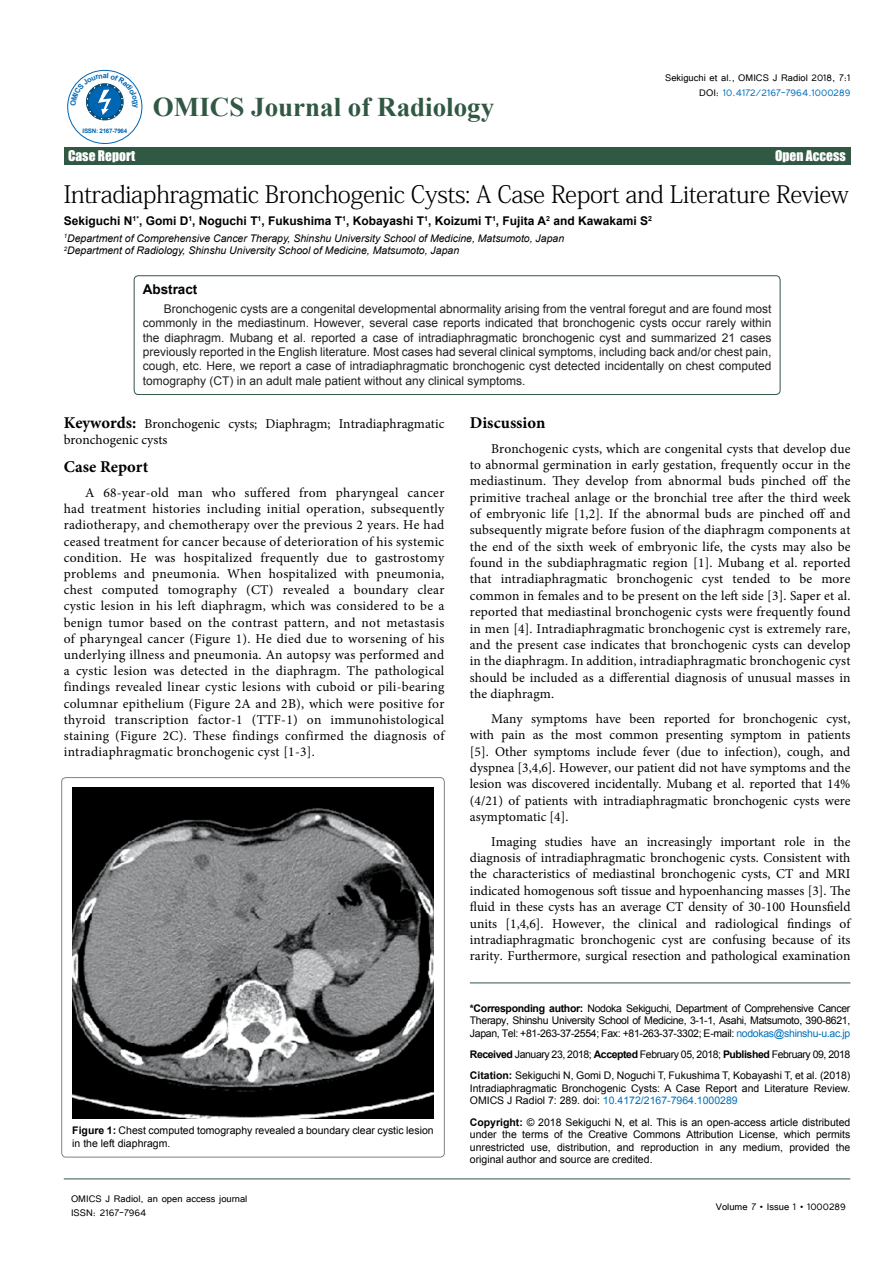
<style>
.page{position:relative;width:893px;height:1263px;background:#fff}
.page>*{position:absolute;margin:0;border:0;box-sizing:border-box;transform-origin:0 0}
.t1{font:700 27px "Times New Roman";color:#305843}
.t2{font:24px "Adobe Fangsong Std";letter-spacing:-.02em;color:#000}
.t3{font:700 16.5px "Minion Pro";color:#000}
.t4{font:13.5px/16.4px "Minion Pro";color:#000;text-align:justify}
.t5{font:13.5px "Impact";color:#fff}
.t6{font:700 13.5px "Arial";color:#000}
.t7{font:12px/14.4px "Arial";color:#212121;text-align:justify}
.t8{font:12px/14.4px "Tunga";color:#000;text-align:right}
.t9{font:700 12px "Arial";color:#000}
.t10{font:10.5px/12.6px "Arial";color:#000}
.t11{font:italic 10.5px/12.6px "Arial";color:#000}
.t12{font:700 6.15px "Arial";letter-spacing:-.04em;color:#0066b3}
.s1{color:#0072bc}
.s2{font-weight:700;font-size:16.5px}
.s3{font-weight:700}
</style>
<div class="page">
<hr style="left:64px;top:1179px;width:786px;height:1px;background:#305843">
<div style="left:64px;top:147px;width:786px;height:17px;background:#305843"></div>
<div style="left:67px;top:70px;width:75px;height:74px;border:1px solid #0066b3;border-radius:50%"></div>
<hr style="left:470px;top:983px;width:380px;height:1px;background:#305843">
<div style="left:134px;top:276px;width:646px;height:119px;border:1px solid #305843;border-radius:4px"></div>
<img style="left:72px;top:788px;width:362px;height:330px">
<div style="left:62px;top:777px;width:382px;height:380px;border:1px solid #000;border-radius:4px"></div>
<svg style="left:70px;top:73px;width:68px;height:49px"></svg>
<p class="t12" style="left:83px;top:127px;width:46px">ISSN: 2167-7964</p>
<h1 class="t1" style="left:153px;top:88px;width:343px">OMICS Journal of Radiology</h1>
<p class="t8" style="left:665px;top:70px;width:187px">Sekiguchi et al., OMICS J Radiol 2018, 7:1<br>DOI: <span class="s1">10.4172/2167-7964.1000289</span></p>
<p class="t5" style="left:68px;top:145px;width:69px">Case Report</p>
<p class="t5" style="left:775px;top:145px;width:72px">Open Access</p>
<h2 class="t2" style="left:64px;top:180px;width:787px">Intradiaphragmatic Bronchogenic Cysts: A Case Report and Literature Review</h2>
<p class="t9" style="left:64px;top:213px;width:590px">Sekiguchi N<sup>1*</sup>, Gomi D<sup>1</sup>, Noguchi T<sup>1</sup>, Fukushima T<sup>1</sup>, Kobayashi T<sup>1</sup>, Koizumi T<sup>1</sup>, Fujita A<sup>2</sup> and Kawakami S<sup>2</sup></p>
<p class="t11" style="left:64px;top:232px;width:502px"><sup>1</sup>Department of Comprehensive Cancer Therapy, Shinshu University School of Medicine, Matsumoto, Japan<br><sup>2</sup>Department of Radiology, Shinshu University School of Medicine, Matsumoto, Japan</p>
<p class="t6" style="left:143px;top:280px;width:56px">Abstract</p>
<p class="t7" style="left:143px;top:301px;width:630px;text-indent:21px">Bronchogenic cysts are a congenital developmental abnormality arising from the ventral foregut and are found most commonly in the mediastinum. However, several case reports indicated that bronchogenic cysts occur rarely within the diaphragm. Mubang et al. reported a case of intradiaphragmatic bronchogenic cyst and summarized 21 cases previously reported in the English literature. Most cases had several clinical symptoms, including back and/or chest pain, cough, etc. Here, we report a case of intradiaphragmatic bronchogenic cyst detected incidentally on chest computed tomography (CT) in an adult male patient without any clinical symptoms.</p>
<p class="t4" style="left:64px;top:415px;width:382px"><span class="s2">Keywords:</span> Bronchogenic cysts; Diaphragm; Intradiaphragmatic bronchogenic cysts</p>
<p class="t3" style="left:64px;top:455px;width:86px">Case Report</p>
<p class="t4" style="left:64px;top:485px;width:382px;text-indent:21px">A 68-year-old man who suffered from pharyngeal cancer had treatment histories including initial operation, subsequently radiotherapy, and chemotherapy over the previous 2 years. He had ceased treatment for cancer because of deterioration of his systemic condition. He was hospitalized frequently due to gastrostomy problems and pneumonia. When hospitalized with pneumonia, chest computed tomography (CT) revealed a boundary clear cystic lesion in his left diaphragm, which was considered to be a benign tumor based on the contrast pattern, and not metastasis of pharyngeal cancer (Figure 1). He died due to worsening of his underlying illness and pneumonia. An autopsy was performed and a cystic lesion was detected in the diaphragm. The pathological findings revealed linear cystic lesions with cuboid or pili-bearing columnar epithelium (Figure 2A and 2B), which were positive for thyroid transcription factor-1 (TTF-1) on immunohistological staining (Figure 2C). These findings confirmed the diagnosis of intradiaphragmatic bronchogenic cyst [1-3].</p>
<p class="t10" style="left:72px;top:1124px;width:363px"><span class="s3">Figure 1:</span> Chest computed tomography revealed a boundary clear cystic lesion in the left diaphragm.</p>
<p class="t8" style="left:71px;top:1190px;width:178px;text-align:left">OMICS J Radiol, an open access journal<br>ISSN: 2167-7964</p>
<p class="t3" style="left:470px;top:411px;width:77px">Discussion</p>
<p class="t4" style="left:470px;top:440px;width:382px;text-indent:21px">Bronchogenic cysts, which are congenital cysts that develop due to abnormal germination in early gestation, frequently occur in the mediastinum. They develop from abnormal buds pinched off the primitive tracheal anlage or the bronchial tree after the third week of embryonic life [1,2]. If the abnormal buds are pinched off and subsequently migrate before fusion of the diaphragm components at the end of the sixth week of embryonic life, the cysts may also be found in the subdiaphragmatic region [1]. Mubang et al. reported that intradiaphragmatic bronchogenic cyst tended to be more common in females and to be present on the left side [3]. Saper et al. reported that mediastinal bronchogenic cysts were frequently found in men [4]. Intradiaphragmatic bronchogenic cyst is extremely rare, and the present case indicates that bronchogenic cysts can develop in the diaphragm. In addition, intradiaphragmatic bronchogenic cyst should be included as a differential diagnosis of unusual masses in the diaphragm.</p>
<p class="t4" style="left:470px;top:710px;width:382px;text-indent:21px">Many symptoms have been reported for bronchogenic cyst, with pain as the most common presenting symptom in patients [5]. Other symptoms include fever (due to infection), cough, and dyspnea [3,4,6]. However, our patient did not have symptoms and the lesion was discovered incidentally. Mubang et al. reported that 14% (4/21) of patients with intradiaphragmatic bronchogenic cysts were asymptomatic [4].</p>
<p class="t4" style="left:470px;top:833px;width:382px;text-indent:21px">Imaging studies have an increasingly important role in the diagnosis of intradiaphragmatic bronchogenic cysts. Consistent with the characteristics of mediastinal bronchogenic cysts, CT and MRI indicated homogenous soft tissue and hypoenhancing masses [3]. The fluid in these cysts has an average CT density of 30-100 Hounsfield units [1,4,6]. However, the clinical and radiological findings of intradiaphragmatic bronchogenic cyst are confusing because of its rarity. Furthermore, surgical resection and pathological examination</p>
<p class="t10" style="left:470px;top:1002px;width:382px;text-align:justify"><span class="s3">*Corresponding author:</span> Nodoka Sekiguchi, Department of Comprehensive Cancer Therapy, Shinshu University School of Medicine, 3-1-1, Asahi, Matsumoto, 390-8621, Japan, Tel: +81-263-37-2554; Fax: +81-263-37-3302; E-mail: <span class="s1">nodokas@shinshu-u.ac.jp</span></p>
<p class="t10" style="left:470px;top:1044px;width:382px;line-height:21.1px"><span class="s3">Received</span> January 23, 2018; <span class="s3">Accepted</span> February 05, 2018; <span class="s3">Published</span> February 09, 2018<br><span class="s3">Citation:</span> Sekiguchi N, Gomi D, Noguchi T, Fukushima T, Kobayashi T, et al. (2018)</p>
<p class="t10" style="left:470px;top:1082px;width:382px">Intradiaphragmatic Bronchogenic Cysts: A Case Report and Literature Review.<br>OMICS J Radiol 7: 289. doi: <span class="s1">10.4172/2167-7964.1000289</span></p>
<p class="t10" style="left:470px;top:1116px;width:382px;text-align:justify"><span class="s3">Copyright:</span> © 2018 Sekiguchi N, et al. This is an open-access article distributed under the terms of the Creative Commons Attribution License, which permits unrestricted use, distribution, and reproduction in any medium, provided the original author and source are credited.</p>
<p class="t8" style="left:716px;top:1199px;width:132px">Volume 7 • Issue 1 • 1000289</p>
</div>
